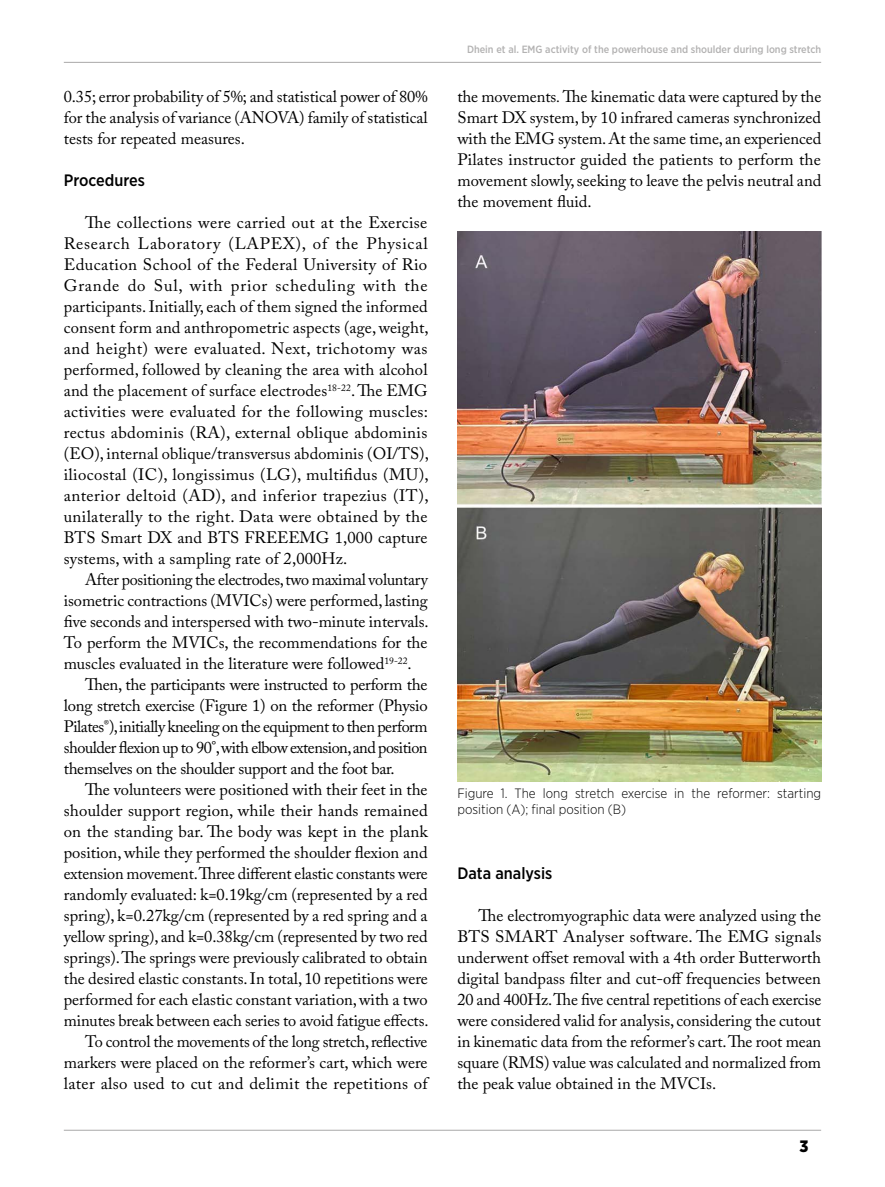
<style>
.page{position:relative;width:885px;height:1187px;background:#fff}
.page>*{position:absolute;margin:0;border:0;box-sizing:border-box;transform-origin:0 0}
.t1{font:16.5px/21px "Adobe Caslon Pro";color:#000;text-align:justify}
.t2{font:500 16.5px "Gotham Narrow";color:#000}
.t3{font:900 16.5px "Gotham Narrow";color:#000}
.t4{font:300 13.5px/16.2px "Gotham Narrow";color:#000}
.t5{font:500 10.5px "Gotham Narrow";color:#b3b2b2}
.s1{font-style:italic}
</style>
<div class="page">
<hr style="left:64px;top:62px;width:757px;height:1px;background:#b3b2b2">
<hr style="left:64px;top:1129px;width:757px;height:1px;background:#b3b2b2">
<img style="left:457px;top:231px;width:364px;height:550px">
<p class="t1" style="left:64px;top:86px;width:365px">0.35; error probability of 5%; and statistical power of 80% for the analysis of variance (ANOVA) family of statistical tests for repeated measures.</p>
<p class="t2" style="left:64px;top:170px;width:83px">Procedures</p>
<p class="t1" style="left:64px;top:212px;width:366px;text-indent:21px">The collections were carried out at the Exercise Research Laboratory (LAPEX), of the Physical Education School of the Federal University of Rio Grande do Sul, with prior scheduling with the participants. Initially, each of them signed the informed consent form and anthropometric aspects (age, weight, and height) were evaluated. Next, trichotomy was performed, followed by cleaning the area with alcohol and the placement of surface electrodes<sup>18-22</sup>. The EMG activities were evaluated for the following muscles: rectus abdominis (RA), external oblique abdominis (EO), internal oblique/transversus abdominis (OI/TS), iliocostal (IC), longissimus (LG), multifidus (MU), anterior deltoid (AD), and inferior trapezius (IT), unilaterally to the right. Data were obtained by the BTS Smart DX and BTS FREEEMG 1,000 capture systems, with a sampling rate of 2,000Hz.</p>
<p class="t1" style="left:64px;top:569px;width:366px;text-indent:21px">After positioning the electrodes, two maximal voluntary isometric contractions (MVICs) were performed, lasting five seconds and interspersed with two-minute intervals.<br>To perform the MVICs, the recommendations for the muscles evaluated in the literature were followed<sup>19-22</sup>.</p>
<p class="t1" style="left:64px;top:674px;width:365px;text-indent:21px">Then, the participants were instructed to perform the long stretch exercise (Figure 1) on the reformer (Physio Pilates<sup>®</sup>), initially kneeling on the equipment to then perform shoulder flexion up to 90°, with elbow extension, and position themselves on the shoulder support and the foot bar.</p>
<p class="t1" style="left:64px;top:779px;width:366px;text-align:right">The volunteers were positioned with their feet in the shoulder support region, while their hands remained on the standing bar. The body was kept in the plank position, while they performed the shoulder flexion and extension movement. Three different elastic constants were randomly evaluated: k=0.19kg/cm (represented by a red spring), k=0.27kg/cm (represented by a red spring and a yellow spring), and k=0.38kg/cm (represented by two red springs). The springs were previously calibrated to obtain the desired elastic constants. In total, 10 repetitions were performed for each elastic constant variation, with a two minutes break between each series to avoid fatigue effects.<br>To control the movements of the long stretch, reflective markers were placed on the reformer’s cart, which were later also used to cut and delimit the repetitions of</p>
<p class="t5" style="left:467px;top:42px;width:355px">Dhein et al. EMG activity of the powerhouse and shoulder during long stretch</p>
<p class="t1" style="left:457px;top:86px;width:365px">the movements<span class="s1">.</span> The kinematic data were captured by the Smart DX system, by 10 infrared cameras synchronized with the EMG system. At the same time, an experienced Pilates instructor guided the patients to perform the movement slowly, seeking to leave the pelvis neutral and the movement fluid.</p>
<p class="t4" style="left:457px;top:784px;width:365px">Figure 1. The long stretch exercise in the reformer: starting position (A); final position (B)</p>
<p class="t2" style="left:457px;top:863px;width:96px">Data analysis</p>
<p class="t1" style="left:457px;top:905px;width:365px;text-indent:21px">The electromyographic data were analyzed using the BTS SMART Analyser software. The EMG signals underwent offset removal with a 4th order Butterworth digital bandpass filter and cut-off frequencies between 20 and 400Hz. The five central repetitions of each exercise were considered valid for analysis, considering the cutout in kinematic data from the reformer’s cart. The root mean square (RMS) value was calculated and normalized from the peak value obtained in the MVCIs.</p>
<p class="t3" style="left:799px;top:1135px;width:10px">3</p>
</div>
